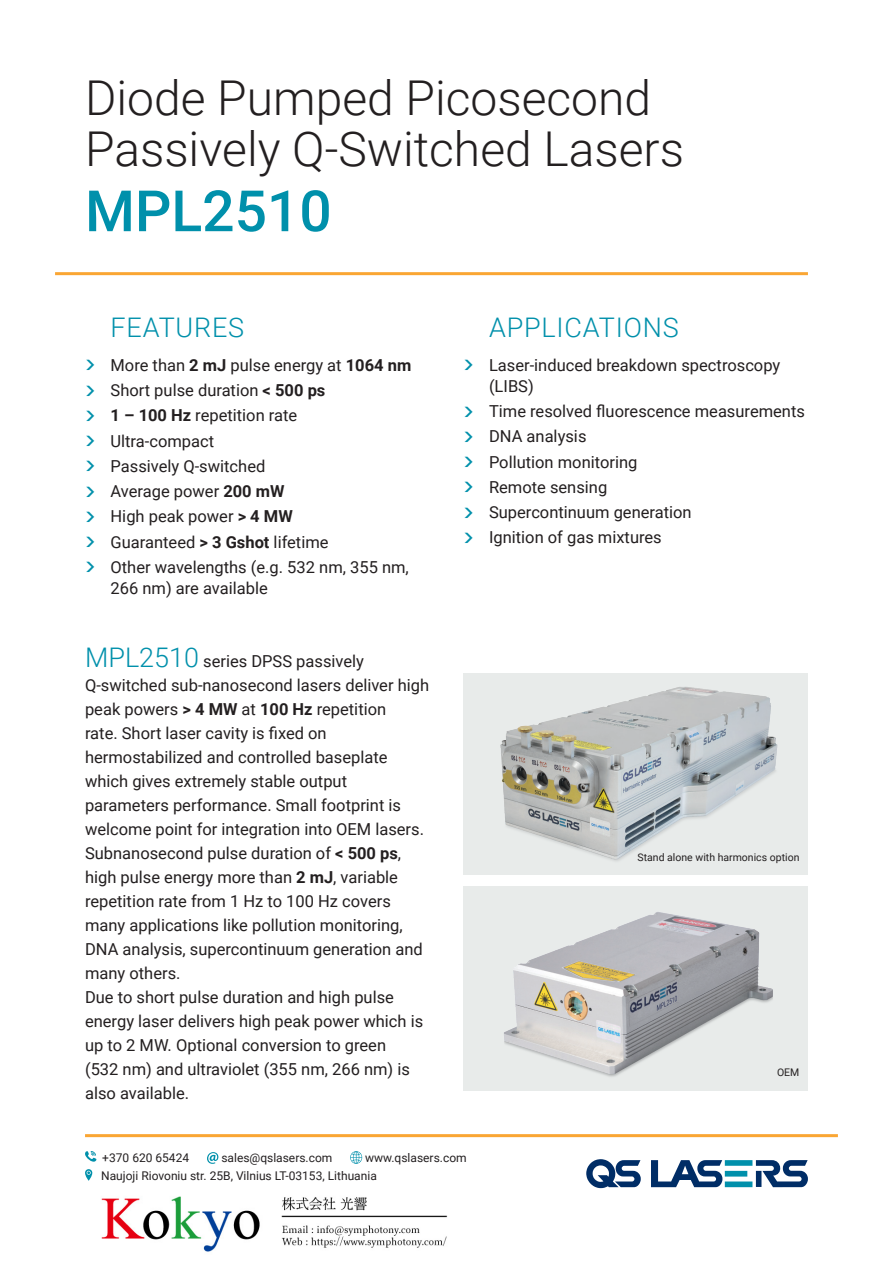
<style>
.page{position:relative;width:893px;height:1263px;background:#fff}
.page>*{position:absolute;margin:0;border:0;box-sizing:border-box;transform-origin:0 0}
.Title_model{font:500 57px "Roboto";color:#0090ab}
.t1{font:300 48px/51px "Roboto";color:#231f20}
.Features_head{font:300 27px "Roboto";letter-spacing:.03em;color:#0090ab}
.Text{font:16.5px/24px "Roboto";color:#231f20}
.t2{font:12px/18px "Roboto";color:#231f20}
.Parasas{font:10.5px "Roboto";color:#231f20}
.s1{font-weight:700}
.s2{font-weight:300;font-size:27px;color:#0090ab}
</style>
<div class="page">
<hr style="left:85px;top:1134px;width:753px;height:3px;background:#faa633">
<svg style="left:651px;top:1160px;width:157px;height:27px"></svg>
<svg style="left:586px;top:1159px;width:55px;height:29px"></svg>
<svg style="left:85px;top:1151px;width:11px;height:11px"></svg>
<svg style="left:207px;top:1152px;width:11px;height:12px"></svg>
<svg style="left:350px;top:1151px;width:12px;height:13px"></svg>
<svg style="left:85px;top:1169px;width:7px;height:12px"></svg>
<div style="left:463px;top:673px;width:345px;height:202px;background:#e8ebea"></div>
<hr style="left:55px;top:272px;width:753px;height:3px;background:#faa633">
<div style="left:463px;top:886px;width:345px;height:204px;background:#e8ebea"></div>
<img style="left:500px;top:687px;width:278px;height:174px">
<img style="left:504px;top:912px;width:269px;height:165px">
<img style="left:101px;top:1196px;width:347px;height:56px">
<p class="t1" style="left:85px;top:70px;width:600px">Diode Pumped Picosecond<br>Passively Q-Switched Lasers</p>
<p class="Title_model" style="left:85px;top:171px;width:248px">MPL2510</p>
<p class="Features_head" style="left:111px;top:309px;width:135px">FEATURES</p>
<p class="Text" style="left:111px;top:352px;width:302px">More than <span class="s1">2 mJ</span> pulse energy at <span class="s1">1064 nm</span></p>
<p class="Text" style="left:111px;top:378px;width:216px">Short pulse duration <span class="s1">&lt; 500 ps</span></p>
<p class="Text" style="left:111px;top:403px;width:188px"><span class="s1">1 – 100 Hz</span> repetition rate</p>
<p class="Text" style="left:111px;top:428px;width:105px">Ultra-compact</p>
<p class="Text" style="left:111px;top:453px;width:156px">Passively Q-switched</p>
<p class="Text" style="left:111px;top:479px;width:176px">Average power <span class="s1">200 mW</span></p>
<p class="Text" style="left:111px;top:504px;width:184px">High peak power <span class="s1">&gt; 4 MW</span></p>
<p class="Text" style="left:111px;top:529px;width:219px">Guaranteed <span class="s1">&gt; 3 Gshot</span> lifetime</p>
<p class="Text" style="left:111px;top:556px;width:300px;line-height:21px">Other wavelengths (e.g. 532 nm, 355 nm,<br>266 nm) are available</p>
<p class="Text" style="left:85px;top:648px;width:346px"><span class="s2">MPL2510</span> series DPSS passively<br>Q-switched sub-nanosecond lasers deliver high peak powers <span class="s1">&gt; 4 MW</span> at <span class="s1">100 Hz</span> repetition</p>
<p class="Text" style="left:85px;top:720px;width:340px">rate. Short laser cavity is fixed on hermostabilized and controlled baseplate which gives extremely stable output parameters performance. Small footprint is welcome point for integration into OEM lasers.<br>Subnanosecond pulse duration of <span class="s1">&lt; 500 ps</span>, high pulse energy more than <span class="s1">2 mJ</span>, variable repetition rate from 1 Hz to 100 Hz covers many applications like pollution monitoring, DNA analysis, supercontinuum generation and</p>
<p class="Text" style="left:85px;top:960px;width:97px">many others.</p>
<p class="Text" style="left:85px;top:984px;width:340px">Due to short pulse duration and high pulse energy laser delivers high peak power which is up to 2 MW. Optional conversion to green</p>
<p class="Text" style="left:85px;top:1056px;width:326px">(532 nm) and ultraviolet (355 nm, 266 nm) is also available.</p>
<p class="t2" style="left:101px;top:1148px;width:367px;text-indent:264px">www.qslasers.com<br>Naujoji Riovoniu str. 25B, Vilnius LT-03153, Lithuania</p>
<p class="t2" style="left:102px;top:1148px;width:88px">+370 620 65424</p>
<p class="t2" style="left:221px;top:1148px;width:112px">sales@qslasers.com</p>
<p class="Features_head" style="left:489px;top:309px;width:191px">APPLICATIONS</p>
<p class="Text" style="left:489px;top:354px;width:293px;line-height:21px">Laser-induced breakdown spectroscopy (LIBS)</p>
<p class="Text" style="left:489px;top:399px;width:317px">Time resolved fluorescence measurements</p>
<p class="Text" style="left:489px;top:424px;width:99px">DNA analysis</p>
<p class="Text" style="left:489px;top:449px;width:150px">Pollution monitoring</p>
<p class="Text" style="left:489px;top:474px;width:120px">Remote sensing</p>
<p class="Text" style="left:489px;top:500px;width:204px">Supercontinuum generation</p>
<p class="Text" style="left:489px;top:525px;width:174px">Ignition of gas mixtures</p>
<p class="Parasas" style="left:638px;top:850px;width:163px">Stand alone with harmonics option</p>
<p class="Parasas" style="left:777px;top:1065px;width:24px">OEM</p>
</div>
